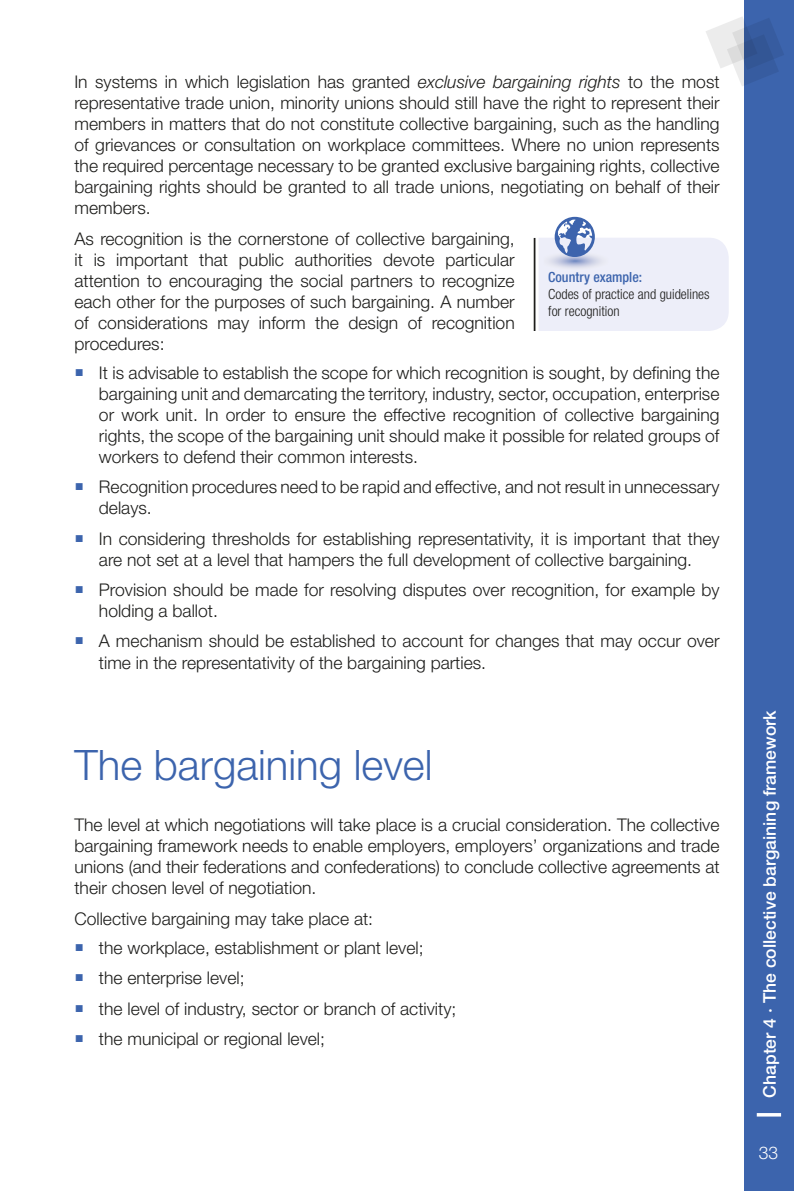
<style>
.page{position:relative;width:794px;height:1191px;background:#fff}
.page>*{position:absolute;margin:0;border:0;box-sizing:border-box;transform-origin:0 0}
.t1{font:300 42px "Helvetica Neue";color:#3c64ad}
.t2{font:300 17.5px/21px "Helvetica Neue";color:#1d1d1b;text-align:justify}
.t3{font:500 17.5px "Helvetica Neue";color:#fff}
.t4{font:300 17.5px "Helvetica Neue";color:#fff}
.t5{font:300 condensed 14px/16.8px "Helvetica Neue";color:#1d1d1b}
.t6{font:500 condensed 14px "Helvetica Neue";color:#3c64ad}
.s1{font-style:italic}
.s2{color:#3c64ad}
</style>
<div class="page">
<div style="left:744px;top:0;width:50px;height:1191px;background:#3c64ad"></div>
<hr style="left:756px;top:1113px;width:25px;height:3px;background:#fff">
<svg style="left:706px;top:17px;width:78px;height:69px"></svg>
<hr style="left:534px;top:238px;width:1px;height:93px;background:#1d1d1b">
<svg style="left:539px;top:217px;width:189px;height:114px"></svg>
<p class="t2" style="left:74px;top:71px;width:646px">In systems in which legislation has granted <span class="s1">exclusive bargaining rights</span> to the most representative trade union, minority unions should still have the right to represent their members in matters that do not constitute collective bargaining, such as the handling of grievances or consultation on workplace committees. Where no union represents the required percentage necessary to be granted exclusive bargaining rights, collective bargaining rights should be granted to all trade unions, negotiating on behalf of their members.</p>
<p class="t2" style="left:74px;top:228px;width:442px">As recognition is the cornerstone of collective bargaining, it is important that public authorities devote particular attention to encouraging the social partners to recognize each other for the purposes of such bargaining. A number of considerations may inform the design of recognition procedures:</p>
<p class="t2" style="left:99px;top:361px;width:622px;text-indent:-24px"><span class="s2">○</span> It is advisable to establish the scope for which recognition is sought, by defining the bargaining unit and demarcating the territory, industry, sector, occupation, enterprise or work unit. In order to ensure the effective recognition of collective bargaining rights, the scope of the bargaining unit should make it possible for related groups of workers to defend their common interests.</p>
<p class="t2" style="left:99px;top:476px;width:622px;text-indent:-24px"><span class="s2">○</span> Recognition procedures need to be rapid and effective, and not result in unnecessary delays.</p>
<p class="t2" style="left:74px;top:527px;width:646px;text-align:center"><span class="s2">○</span> In considering thresholds for establishing representativity, it is important that they are not set at a level that hampers the full development of collective bargaining.</p>
<p class="t2" style="left:99px;top:579px;width:622px;text-indent:-24px"><span class="s2">○</span> Provision should be made for resolving disputes over recognition, for example by holding a ballot.</p>
<p class="t2" style="left:99px;top:630px;width:622px;text-indent:-24px"><span class="s2">○</span> A mechanism should be established to account for changes that may occur over time in the representativity of the bargaining parties.</p>
<p class="t6" style="left:548px;top:269px;width:95px">Country example:</p>
<p class="t5" style="left:548px;top:285px;width:163px">Codes of practice and guidelines for recognition</p>
<h1 class="t1" style="left:74px;top:740px;width:359px">The bargaining level</h1>
<p class="t2" style="left:74px;top:814px;width:646px">The level at which negotiations will take place is a crucial consideration. The collective bargaining framework needs to enable employers, employers’ organizations and trade unions (and their federations and confederations) to conclude collective agreements at their chosen level of negotiation.</p>
<p class="t2" style="left:74px;top:908px;width:300px">Collective bargaining may take place at:</p>
<p class="t2" style="left:74px;top:936px;width:350px"><span class="s2">○</span> the workplace, establishment or plant level;</p>
<p class="t2" style="left:74px;top:967px;width:172px"><span class="s2">○</span> the enterprise level;</p>
<p class="t2" style="left:74px;top:997px;width:383px"><span class="s2">○</span> the level of industry, sector or branch of activity;</p>
<p class="t2" style="left:74px;top:1027px;width:252px"><span class="s2">○</span> the municipal or regional level;</p>
<p class="t3" style="left:759px;top:1097px;width:389px;rotate:-90deg">Chapter 4 · The collective bargaining framework</p>
<p class="t4" style="left:758px;top:1141px;width:21px">33</p>
</div>
